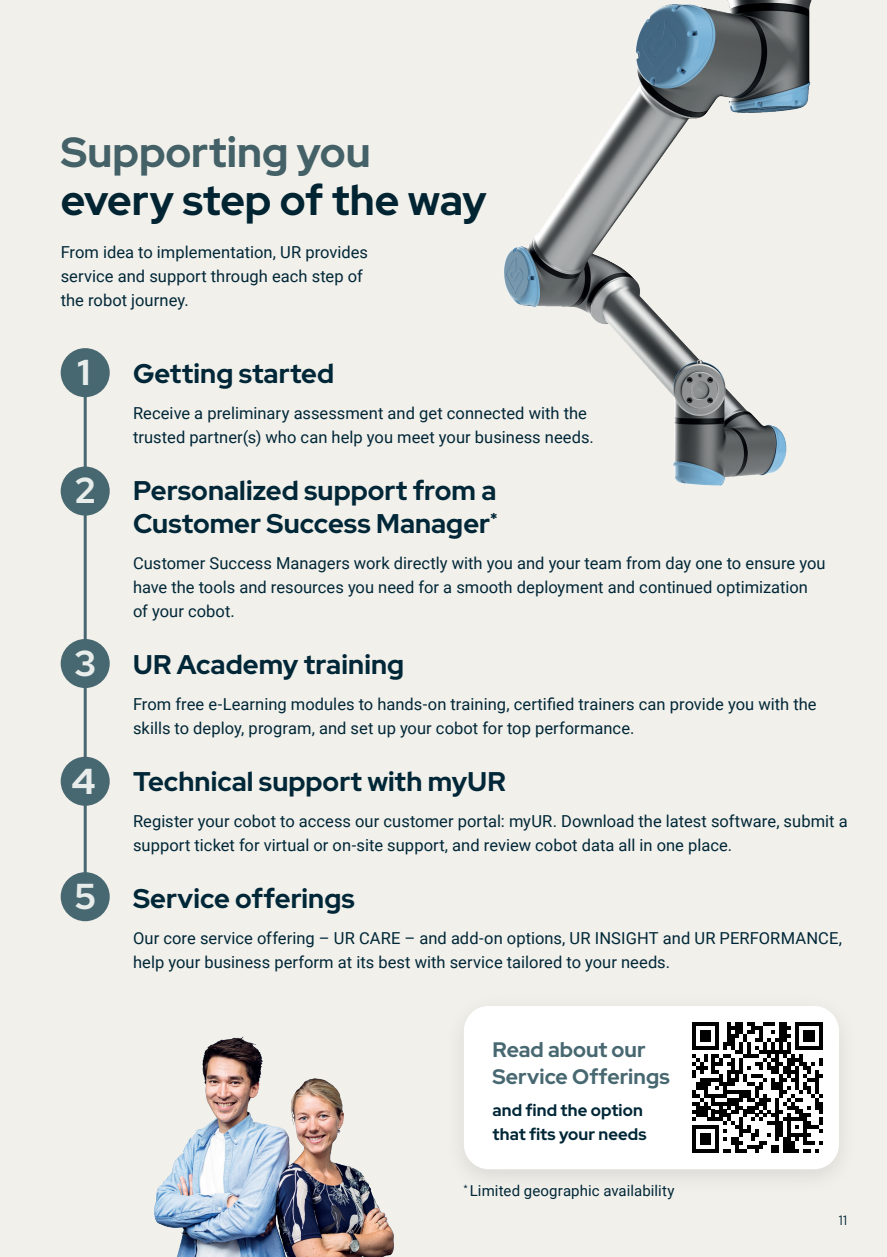
<style>
.page{position:relative;width:887px;height:1257px;background:#f2f0eb}
.page>*{position:absolute;margin:0;border:0;box-sizing:border-box;transform-origin:0 0}
.t1{font:700 42px "Red Hat Display";letter-spacing:-.005em;color:#002737}
.t2{font:700 42px "Red Hat Display";color:#486871}
.t3{font:700 36px "Red Hat Display";color:#e8edeb}
.t4{font:700 27px/33px "Red Hat Display";color:#002737}
.t5{font:700 21px/27px "Red Hat Display";letter-spacing:.005em;color:#486871}
.t6{font:16.5px/24px "Roboto";letter-spacing:.005em;color:#002737}
.t7{font:700 16.5px/24px "Red Hat Display";letter-spacing:.005em;color:#002737}
.t8{font:15px "Roboto";letter-spacing:.005em;color:#002737}
.t9{font:13.5px "Red Hat Display";color:#002737}
</style>
<div class="page">
<img style="left:504px;top:0;width:308px;height:486px">
<hr style="left:84px;top:393px;width:3px;height:517px;background:#486871">
<div style="left:61px;top:348px;width:49px;height:49px;background:#486871;border-radius:50%"></div>
<div style="left:61px;top:467px;width:49px;height:49px;background:#486871;border-radius:50%"></div>
<div style="left:61px;top:639px;width:49px;height:49px;background:#486871;border-radius:50%"></div>
<div style="left:61px;top:757px;width:49px;height:49px;background:#486871;border-radius:50%"></div>
<div style="left:61px;top:872px;width:49px;height:49px;background:#486871;border-radius:50%"></div>
<img style="left:154px;top:1036px;width:240px;height:221px">
<div style="left:464px;top:1006px;width:375px;height:163px;background:#fff;border-radius:25px"></div>
<svg style="left:692px;top:1022px;width:131px;height:131px"></svg>
<h1 class="t2" style="left:61px;top:125px;width:311px">Supporting you</h1>
<h1 class="t1" style="left:61px;top:173px;width:427px">every step of the way</h1>
<p class="t6" style="left:61px;top:239px;width:309px">From idea to implementation, UR provides service and support through each step of the robot journey.</p>
<h2 class="t3" style="left:77px;top:349px;width:14px">1</h2>
<h2 class="t3" style="left:75px;top:467px;width:22px">2</h2>
<h2 class="t3" style="left:74px;top:640px;width:24px">3</h2>
<h2 class="t3" style="left:72px;top:757px;width:26px">4</h2>
<h2 class="t3" style="left:74px;top:873px;width:23px">5</h2>
<h3 class="t4" style="left:133px;top:356px;width:203px">Getting started</h3>
<p class="t6" style="left:133px;top:400px;width:462px">Receive a preliminary assessment and get connected with the trusted partner(s) who can help you meet your business needs.</p>
<h3 class="t4" style="left:133px;top:473px;width:366px">Personalized support from a<br>Customer Success Manager<sup>*</sup></h3>
<p class="t6" style="left:133px;top:550px;width:694px">Customer Success Managers work directly with you and your team from day one to ensure you have the tools and resources you need for a smooth deployment and continued optimization of your cobot.</p>
<h3 class="t4" style="left:133px;top:647px;width:273px">UR Academy training</h3>
<p class="t6" style="left:133px;top:691px;width:685px">From free e-Learning modules to hands-on training, certified trainers can provide you with the skills to deploy, program, and set up your cobot for top performance.</p>
<h3 class="t4" style="left:133px;top:764px;width:374px">Technical support with myUR</h3>
<p class="t6" style="left:133px;top:808px;width:716px">Register your cobot to access our customer portal: myUR. Download the latest software, submit a support ticket for virtual or on-site support, and review cobot data all in one place.</p>
<h3 class="t4" style="left:133px;top:881px;width:223px">Service offerings</h3>
<p class="t6" style="left:133px;top:925px;width:710px">Our core service offering – UR CARE – and add-on options, UR INSIGHT and UR PERFORMANCE, help your business perform at its best with service tailored to your needs.</p>
<p class="t5" style="left:492px;top:1035px;width:179px">Read about our<br>Service Offerings</p>
<p class="t7" style="left:492px;top:1098px;width:156px">and find the option that fits your needs</p>
<p class="t8" style="left:464px;top:1180px;width:212px"><sup>*</sup> Limited geographic availability</p>
<p class="t9" style="left:839px;top:1211px;width:9px">11</p>
</div>
